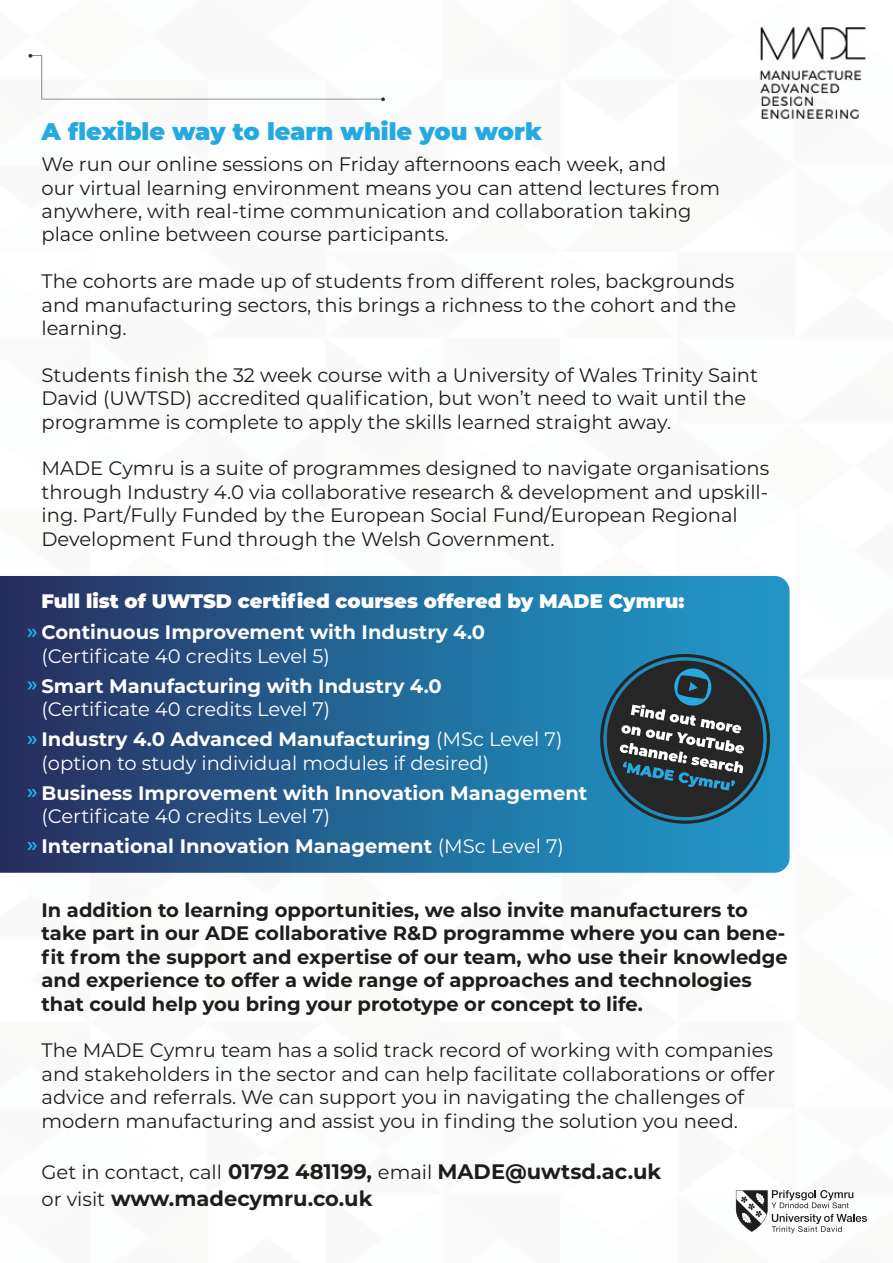
<style>
.page{position:relative;width:893px;height:1263px;background:#fff}
.page>*{position:absolute;margin:0;border:0;box-sizing:border-box;transform-origin:0 0}
.t1{font:900 24px "Montserrat";color:#25a9e1}
.t2{font:700 21px/27px "Montserrat";color:#1d1d1b}
.t3{font:19.5px/23.4px "Montserrat";color:#1d1d1b}
.t4{font:700 19.5px/23.4px "Montserrat";color:#1d1d1b}
.t5{font:19.5px/30px "Montserrat";color:#fff}
.t6{font:700 19.5px "Montserrat";color:#fff}
.t7{font:900 19.5px "Montserrat";color:#fff}
.s1{font-weight:700}
.s2{font-weight:400;font-size:19.5px}
</style>
<div class="page">
<svg style="left:736px;top:1190px;width:131px;height:43px"></svg>
<img style="left:759px;top:26px;width:108px;height:93px">
<svg style="left:28px;top:54px;width:357px;height:47px"></svg>
<svg style="left:0;top:576px;width:789px;height:297px;background:#236191"></svg>
<svg style="left:593px;top:647px;width:180px;height:180px;background:#305b6f"></svg>
<svg style="left:27px;top:629px;width:10px;height:8px"></svg>
<svg style="left:27px;top:681px;width:10px;height:8px"></svg>
<svg style="left:27px;top:736px;width:10px;height:8px"></svg>
<svg style="left:27px;top:789px;width:10px;height:8px"></svg>
<svg style="left:27px;top:842px;width:10px;height:8px"></svg>
<p class="t1" style="left:42px;top:113px;width:502px">A flexible way to learn while you work</p>
<p class="t3" style="left:42px;top:152px;width:680px">We run our online sessions on Friday afternoons each week, and<br>our virtual learning environment means you can attend lectures from anywhere, with real-time communication and collaboration taking place online between course participants.</p>
<p class="t3" style="left:42px;top:269px;width:696px;text-align:justify">The cohorts are made up of students from different roles, backgrounds and manufacturing sectors, this brings a richness to the cohort and the learning.</p>
<p class="t3" style="left:42px;top:362px;width:718px">Students finish the 32 week course with a University of Wales Trinity Saint<br>David (UWTSD) accredited qualification, but won’t need to wait until the programme is complete to apply the skills learned straight away.</p>
<p class="t3" style="left:42px;top:456px;width:729px">MADE Cymru is a suite of programmes designed to navigate organisations through Industry 4.0 via collaborative research &amp; development and upskill&shy;ing. Part/Fully Funded by the European Social Fund/European Regional Development Fund through the Welsh Government.</p>
<p class="t7" style="left:42px;top:586px;width:644px">Full list of UWTSD certified courses offered by MADE Cymru:</p>
<p class="t6" style="left:42px;top:618px;width:445px">Continuous Improvement with Industry 4.0</p>
<p class="t5" style="left:42px;top:640px;width:290px">(Certificate 40 credits Level 5)</p>
<p class="t6" style="left:42px;top:672px;width:402px">Smart Manufacturing with Industry 4.0</p>
<p class="t5" style="left:42px;top:694px;width:522px">(Certificate 40 credits Level 7)<br><span class="s1">Industry 4.0 Advanced Manufacturing</span> (MSc Level 7)</p>
<p class="t5" style="left:42px;top:747px;width:449px">(option to study individual modules if desired)</p>
<p class="t6" style="left:42px;top:779px;width:547px">Business Improvement with Innovation Management</p>
<p class="t5" style="left:42px;top:800px;width:524px">(Certificate 40 credits Level 7)<br><span class="s1">International Innovation Management</span> (MSc Level 7)</p>
<p class="t4" style="left:42px;top:897px;width:748px">In addition to learning opportunities, we also invite manufacturers to take part in our ADE collaborative R&amp;D programme where you can bene&shy;fit from the support and expertise of our team, who use their knowledge and experience to offer a wide range of approaches and technologies that could help you bring your prototype or concept to life.</p>
<p class="t3" style="left:42px;top:1038px;width:735px">The MADE Cymru team has a solid track record of working with companies and stakeholders in the sector and can help facilitate collaborations or offer advice and referrals. We can support you in navigating the challenges of modern manufacturing and assist you in finding the solution you need.</p>
<p class="t2" style="left:42px;top:1157px;width:621px"><span class="s2">Get in contact, call</span> 01792 481199, <span class="s2">email</span> MADE@uwtsd.ac.uk <span class="s2">or visit</span> www.madecymru.co.uk</p>
</div>
